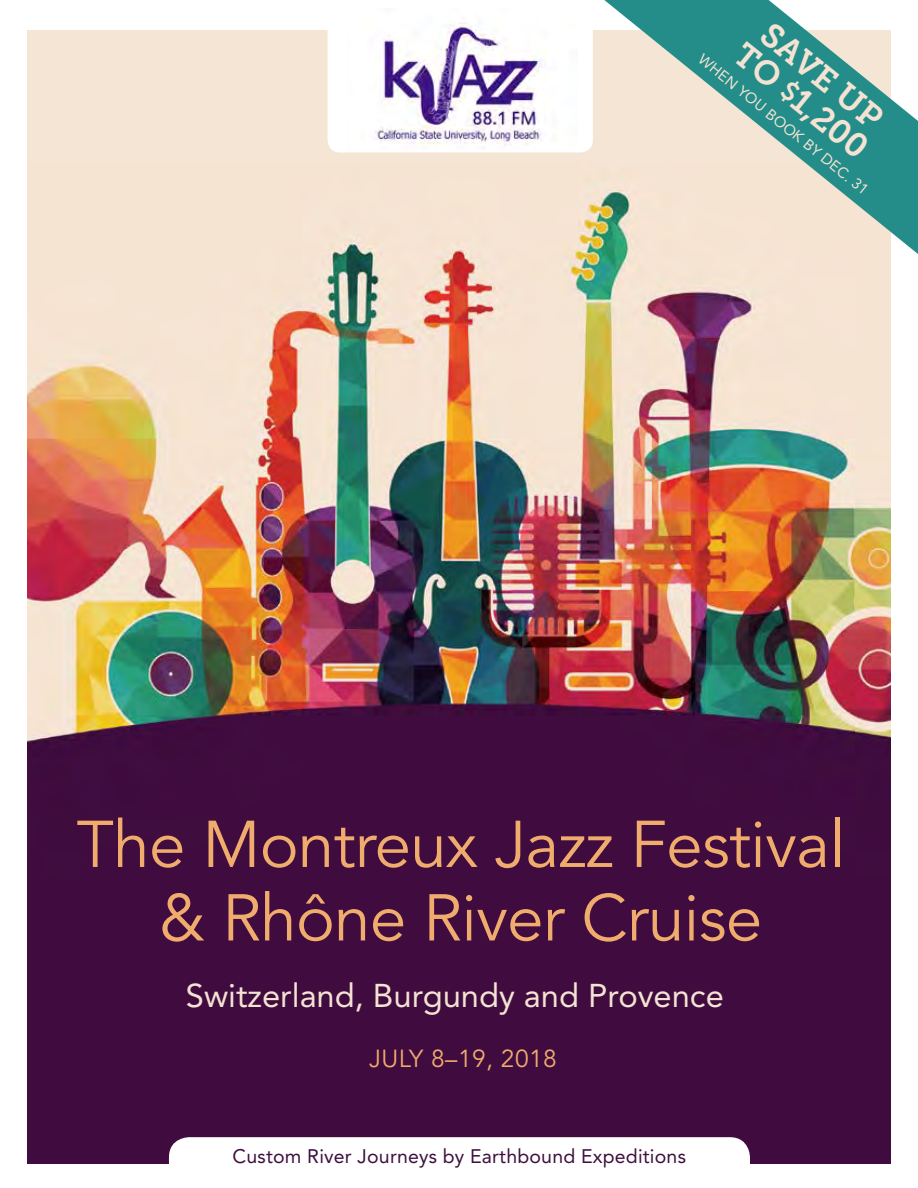
<style>
.page{position:relative;width:918px;height:1188px;background:#fff}
.page>*{position:absolute;margin:0;border:0;box-sizing:border-box;transform-origin:0 0}
.t1{font:65.4px/73.5px "Avenir";letter-spacing:-.01em;color:#f0ac6d;text-align:center}
.t2{font:33.6px/32.4px "Museo Slab 700";color:#f4e3d3}
.t3{font:32.7px "Avenir";color:#f4e3d3}
.t4{font:24.6px "Avenir";letter-spacing:.02em;color:#f0ac6d}
.t5{font:19.5px "Avenir";letter-spacing:.01em;color:#3e0f3e}
.t6{font:14.85px "Avenir";color:#f4e3d3}
.s1{font-size:27px}
</style>
<div class="page">
<div style="left:27px;top:30px;width:864px;height:1133px;background:#f5e5d5"></div>
<img style="left:27px;top:196px;width:864px;height:967px">
<div style="left:328px;top:30px;width:265px;height:123px;background:#fff"></div>
<img style="left:347px;top:23px;width:230px;height:127px">
<svg style="left:604px;top:0;width:314px;height:254px"></svg>
<div style="left:169px;top:1137px;width:581px;height:47px;background:#fff;border-radius:20px"></div>
<h2 class="t2" style="left:769px;top:12px;width:163px;rotate:39deg">save up to <span class="s1">$</span>1,200</h2>
<p class="t6" style="left:706px;top:51px;width:215px;rotate:39deg">when you book by DEC. 31</p>
<h1 class="t1" style="left:76px;top:810px;width:770px">The Montreux Jazz Festival &amp; Rhône River Cruise</h1>
<h3 class="t3" style="left:186px;top:976px;width:540px">Switzerland, Burgundy and Provence</h3>
<p class="t4" style="left:369px;top:1044px;width:189px">July 8–19, 2018</p>
<p class="t5" style="left:233px;top:1145px;width:455px">Custom River Journeys by Earthbound Expeditions</p>
</div>
